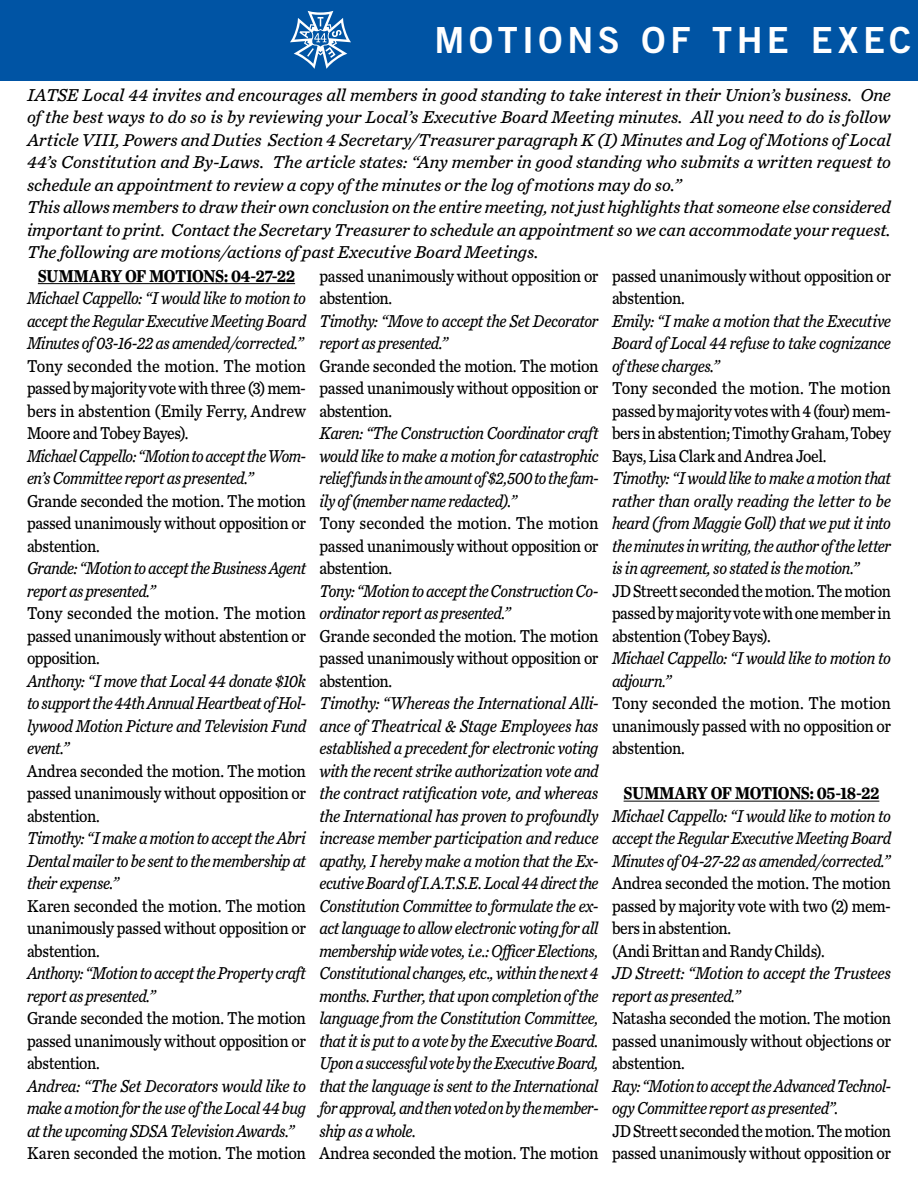
<style>
.page{position:relative;width:918px;height:1188px;background:#fff}
.page>*{position:absolute;margin:0;border:0;box-sizing:border-box;transform-origin:0 0}
.t1{font:36px "Trade Gothic LT Std Bd 2";letter-spacing:.125em;color:#fff}
.t2{font:italic 18px/22.5px "Chronicle Text G4";letter-spacing:-.015em;color:#000;text-align:justify;scale:.9 1}
.t3{font:italic 18px/22.5px "Chronicle Text G4";letter-spacing:-.015em;color:#000;text-align:justify;scale:.88 1}
.t4{font:italic 18px/22.5px "Chronicle Text G4";letter-spacing:-.015em;color:#000}
.t5{font:18px/22.5px "Chronicle Text G4";letter-spacing:-.025em;color:#000;text-align:justify;scale:.89 1}
.t6{font:18px/22.5px "Chronicle Text G4";letter-spacing:-.025em;color:#000;text-align:justify;scale:.9 1}
.t7{font:italic 18px/22.5px "Chronicle Text G4";letter-spacing:-.015em;color:#000;scale:.87 1}
.t8{font:18px/22.5px "Chronicle Text G4";letter-spacing:-.025em;color:#000;text-align:justify;scale:.87 1}
.t9{font:italic 18px/22.5px "Chronicle Text G4";letter-spacing:-.015em;color:#000;scale:.89 1}
.t10{font:18px/22.5px "Chronicle Text G4";letter-spacing:-.025em;color:#000;scale:.88 1}
.t11{font:italic 18px/22.5px "Chronicle Text G4";letter-spacing:-.015em;color:#000;scale:.86 1}
.t12{font:700 18px "Chronicle Text G4";letter-spacing:-.03em;color:#000;scale:.88 1}
</style>
<div class="page">
<hr style="left:38px;top:283px;width:257px;height:1px;background:#000">
<hr style="left:624px;top:801px;width:255px;height:1px;background:#000">
<div style="left:0;top:0;width:918px;height:81px;background:#0054a4"></div>
<svg style="left:290px;top:11px;width:61px;height:58px"></svg>
<h1 class="t1" style="left:434px;top:18px;width:478px">MOTIONS OF THE EXEC</h1>
<p class="t4" style="left:27px;top:82px;width:866px">IATSE Local 44 invites and encourages all members in good standing to take interest in their Union’s business. One of the best ways to do so is by reviewing your Local’s Executive Board Meeting minutes. All you need to do is follow Article VIII, Powers and Duties Section 4 Secretary/Treasurer paragraph K (I) Minutes and Log of Motions of Local 44’s Constitution and By-Laws. The article states: “Any member in good standing who submits a written request to schedule an appointment to review a copy of the minutes or the log of motions may do so.”<br>This allows members to draw their own conclusion on the entire meeting, not just highlights that someone else considered important to print. Contact the Secretary Treasurer to schedule an appointment so we can accommodate your request.<br>The following are motions/actions of past Executive Board Meetings.</p>
<p class="t12" style="left:38px;top:261px;width:294px">SUMMARY OF MOTIONS: 04-27-22</p>
<p class="t3" style="left:27px;top:286px;width:319px">Michael Cappello: “I would like to motion to accept the Regular Executive Meeting Board Minutes of 03-16-22 as amended/corrected.”</p>
<p class="t6" style="left:27px;top:354px;width:311px">Tony seconded the motion. The motion passed by majority vote with three (3) mem&shy;bers in abstention (Emily Ferry, Andrew Moore and Tobey Bayes).</p>
<p class="t11" style="left:27px;top:444px;width:326px">Michael Cappello: “Motion to accept the Wom&shy;en’s Committee report as presented.”</p>
<p class="t5" style="left:27px;top:489px;width:315px">Grande seconded the motion. The motion passed unanimously without opposition or abstention.</p>
<p class="t7" style="left:27px;top:556px;width:322px">Grande: “Motion to accept the Business Agent report as presented.”</p>
<p class="t6" style="left:27px;top:601px;width:311px">Tony seconded the motion. The motion passed unanimously without abstention or opposition.</p>
<p class="t3" style="left:27px;top:669px;width:319px">Anthony: “I move that Local 44 donate $10k to support the 44th Annual Heartbeat of Hol&shy;lywood Motion Picture and Television Fund event.”</p>
<p class="t5" style="left:27px;top:759px;width:315px">Andrea seconded the motion. The motion passed unanimously without opposition or abstention.</p>
<p class="t3" style="left:27px;top:826px;width:319px">Timothy: “I make a motion to accept the Abri Dental mailer to be sent to the membership at their expense.”</p>
<p class="t6" style="left:27px;top:894px;width:311px">Karen seconded the motion. The motion unanimously passed without opposition or abstention.</p>
<p class="t7" style="left:27px;top:961px;width:322px">Anthony: “Motion to accept the Property craft report as presented.”</p>
<p class="t5" style="left:27px;top:1006px;width:315px">Grande seconded the motion. The motion passed unanimously without opposition or abstention.</p>
<p class="t2" style="left:27px;top:1074px;width:312px">Andrea: “The Set Decorators would like to make a motion for the use of the Local 44 bug at the upcoming SDSA Television Awards.”</p>
<p class="t6" style="left:27px;top:1141px;width:311px">Karen seconded the motion. The motion</p>
<p class="t10" style="left:320px;top:264px;width:319px">passed unanimously without opposition or abstention.</p>
<p class="t9" style="left:320px;top:309px;width:315px">Timothy: “Move to accept the Set Decorator report as presented.”</p>
<p class="t5" style="left:320px;top:354px;width:315px">Grande seconded the motion. The motion passed unanimously without opposition or abstention.</p>
<p class="t3" style="left:320px;top:421px;width:319px">Karen: “The Construction Coordinator craft would like to make a motion for catastrophic relief funds in the amount of $2,500 to the fam&shy;ily of (member name redacted).”</p>
<p class="t6" style="left:320px;top:511px;width:311px">Tony seconded the motion. The motion passed unanimously without opposition or abstention.</p>
<p class="t3" style="left:320px;top:579px;width:319px">Tony: “Motion to accept the Construction Co&shy;ordinator report as presented.”</p>
<p class="t5" style="left:320px;top:624px;width:315px">Grande seconded the motion. The motion passed unanimously without opposition or abstention.</p>
<p class="t2" style="left:320px;top:691px;width:312px">Timothy: “Whereas the International Alli&shy;ance of Theatrical &amp; Stage Employees has established a precedent for electronic voting with the recent strike authorization vote and the contract ratification vote, and whereas the International has proven to profoundly increase member participation and reduce apathy, I hereby make a motion that the Ex&shy;ecutive Board of I.A.T.S.E. Local 44 direct the Constitution Committee to formulate the ex&shy;act language to allow electronic voting for all membership wide votes, i.e.: Officer Elections, Constitutional changes, etc., within the next 4 months. Further, that upon completion of the language from the Constitution Committee, that it is put to a vote by the Executive Board.<br>Upon a successful vote by the Executive Board, that the language is sent to the International for approval, and then voted on by the member&shy;ship as a whole.</p>
<p class="t5" style="left:320px;top:1141px;width:315px">Andrea seconded the motion. The motion</p>
<p class="t10" style="left:612px;top:264px;width:319px">passed unanimously without opposition or abstention.</p>
<p class="t9" style="left:612px;top:309px;width:315px;text-align:justify">Emily: “I make a motion that the Executive Board of Local 44 refuse to take cognizance of these charges.”</p>
<p class="t6" style="left:612px;top:376px;width:312px">Tony seconded the motion. The motion passed by majority votes with 4 (four) mem&shy;bers in abstention; Timothy Graham, Tobey Bays, Lisa Clark and Andrea Joel.</p>
<p class="t3" style="left:612px;top:466px;width:319px">Timothy: “I would like to make a motion that rather than orally reading the letter to be heard (from Maggie Goll) that we put it into the minutes in writing, the author of the letter is in agreement, so stated is the motion.”</p>
<p class="t8" style="left:612px;top:579px;width:322px">JD Streett seconded the motion. The motion passed by majority vote with one member in abstention (Tobey Bays).</p>
<p class="t3" style="left:612px;top:646px;width:319px">Michael Cappello: “I would like to motion to adjourn.”</p>
<p class="t6" style="left:612px;top:691px;width:311px">Tony seconded the motion. The motion unanimously passed with no opposition or abstention.</p>
<p class="t12" style="left:624px;top:779px;width:292px">SUMMARY OF MOTIONS: 05-18-22</p>
<p class="t3" style="left:612px;top:804px;width:319px">Michael Cappello: “I would like to motion to accept the Regular Executive Meeting Board Minutes of 04-27-22 as amended/corrected.”</p>
<p class="t5" style="left:612px;top:871px;width:315px;text-align:left">Andrea seconded the motion. The motion passed by majority vote with two (2) mem&shy;bers in abstention.<br>(Andi Brittan and Randy Childs).</p>
<p class="t2" style="left:612px;top:961px;width:311px">JD Streett: “Motion to accept the Trustees report as presented.”</p>
<p class="t5" style="left:612px;top:1006px;width:315px">Natasha seconded the motion. The motion passed unanimously without objections or abstention.</p>
<p class="t7" style="left:612px;top:1074px;width:322px">Ray: “Motion to accept the Advanced Technol&shy;ogy Committee report as presented”.</p>
<p class="t8" style="left:612px;top:1119px;width:322px">JD Streett seconded the motion. The motion passed unanimously without opposition or</p>
</div>
